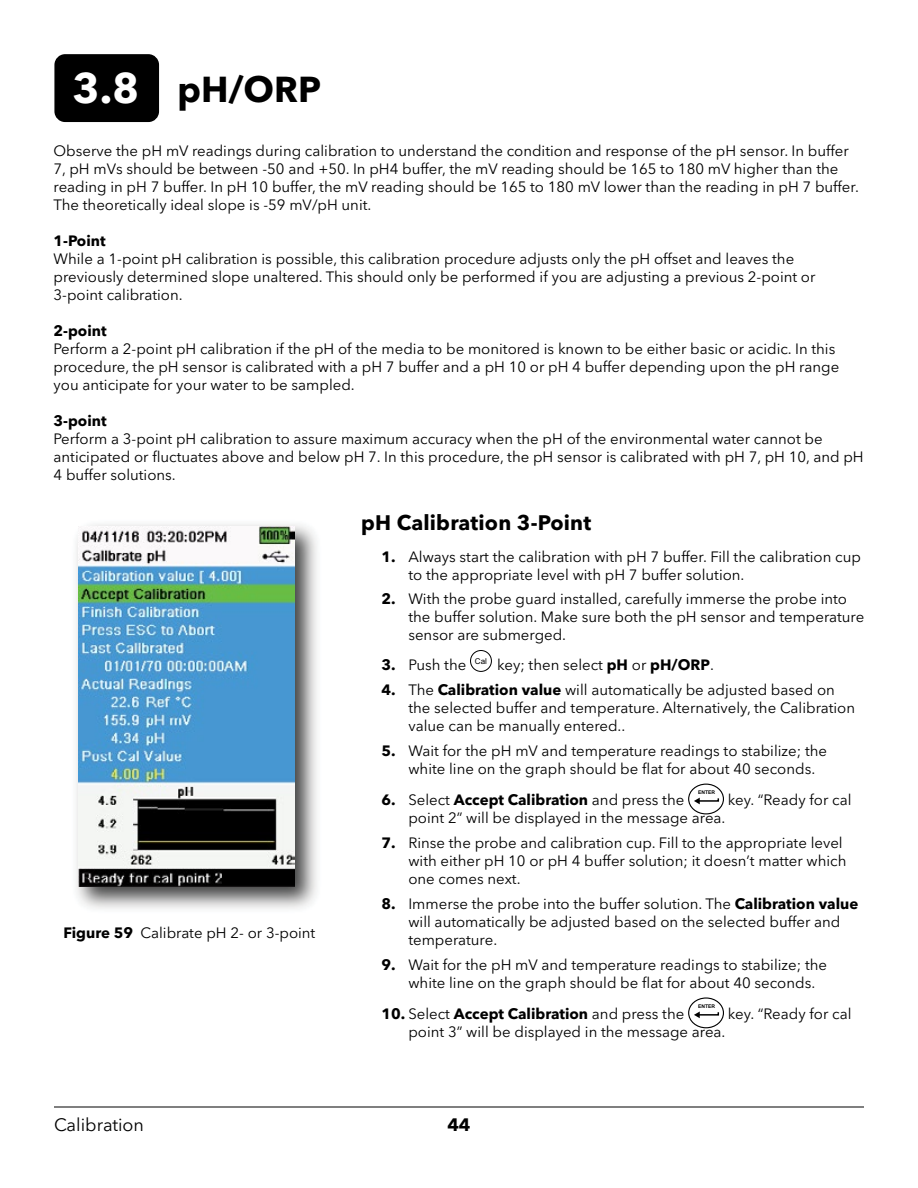
<style>
.page{position:relative;width:918px;height:1188px;background:#fff}
.page>*{position:absolute;margin:0;border:0;box-sizing:border-box;transform-origin:0 0}
.t1{font:700 36px "Avenir Next LT Pro";color:#000}
.t2{font:700 21px "Avenir Next LT Pro";letter-spacing:.01em;color:#000}
.t3{font:18px "Avenir Next LT Pro";letter-spacing:-.005em;color:#000}
.t4{font:700 18px "Avenir Next LT Pro";color:#000}
.t5{font:15px/18px "Avenir Next LT Pro";color:#000}
.t6{font:700 15px "Avenir Next LT Pro";color:#000}
.t7{font:700 5.1px "Arial";color:#000}
.s1{font-size:42px;color:#fff}
.s2{font-weight:700}
.s3{font-weight:400}
</style>
<div class="page">
<hr style="left:54px;top:1107px;width:810px;height:1px;background:#000">
<div style="left:470px;top:650px;width:22px;height:22px;border:1px solid #000;border-radius:50%"></div>
<svg style="left:694px;top:797px;width:26px;height:7px"></svg>
<div style="left:688px;top:784px;width:36px;height:30px;border:1px solid #000;border-radius:50%"></div>
<svg style="left:694px;top:1011px;width:26px;height:7px"></svg>
<div style="left:688px;top:997px;width:36px;height:31px;border:1px solid #000;border-radius:50%"></div>
<img style="left:76px;top:524px;width:241px;height:385px">
<img style="left:78px;top:526px;width:216px;height:360px">
<div style="left:55px;top:55px;width:103px;height:66px;background:#000;border-radius:10px"></div>
<div style="left:54px;top:54px;width:105px;height:68px;border:2px solid #000;border-radius:10px"></div>
<h1 class="t1" style="left:73px;top:67px;width:250px"><span class="s1">3.8</span> pH/ORP</h1>
<p class="t5" style="left:54px;top:142px;width:807px">Observe the pH mV readings during calibration to understand the condition and response of the pH sensor. In buffer 7, pH mVs should be between -50 and +50. In pH4 buffer, the mV reading should be 165 to 180 mV higher than the reading in pH 7 buffer. In pH 10 buffer, the mV reading should be 165 to 180 mV lower than the reading in pH 7 buffer.<br>The theoretically ideal slope is -59 mV/pH unit.</p>
<p class="t6" style="left:54px;top:232px;width:54px">1-Point</p>
<p class="t5" style="left:54px;top:250px;width:764px">While a 1-point pH calibration is possible, this calibration procedure adjusts only the pH offset and leaves the previously determined slope unaltered. This should only be performed if you are adjusting a previous 2-point or<br>3-point calibration.</p>
<p class="t6" style="left:54px;top:322px;width:55px">2-point</p>
<p class="t5" style="left:54px;top:340px;width:787px">Perform a 2-point pH calibration if the pH of the media to be monitored is known to be either basic or acidic. In this procedure, the pH sensor is calibrated with a pH 7 buffer and a pH 10 or pH 4 buffer depending upon the pH range you anticipate for your water to be sampled.</p>
<p class="t6" style="left:54px;top:412px;width:55px">3-point</p>
<p class="t5" style="left:54px;top:430px;width:812px">Perform a 3-point pH calibration to assure maximum accuracy when the pH of the environmental water cannot be anticipated or fluctuates above and below pH 7. In this procedure, the pH sensor is calibrated with pH 7, pH 10, and pH<br>4 buffer solutions.</p>
<p class="t5" style="left:63px;top:923px;width:253px"><span class="s2">Figure 59</span> Calibrate pH 2- or 3-point</p>
<h2 class="t2" style="left:361px;top:510px;width:232px">pH Calibration 3-Point</h2>
<p class="t5" style="left:408px;top:547px;width:454px;text-indent:-27px"><span class="s2">1.</span> Always start the calibration with pH 7 buffer. Fill the calibration cup to the appropriate level with pH 7 buffer solution.</p>
<p class="t5" style="left:408px;top:590px;width:457px;text-indent:-27px"><span class="s2">2.</span> With the probe guard installed, carefully immerse the probe into the buffer solution. Make sure both the pH sensor and temperature sensor are submerged.</p>
<p class="t5" style="left:381px;top:656px;width:334px"><span class="s2">3.</span> Push the <sup>Cal</sup> key; then select <span class="s2">pH</span> or <span class="s2">pH/ORP</span>.</p>
<p class="t5" style="left:408px;top:681px;width:448px;text-indent:-27px"><span class="s2">4.</span> The <span class="s2">Calibration value</span> will automatically be adjusted based on the selected buffer and temperature. Alternatively, the Calibration value can be manually entered..</p>
<p class="t5" style="left:408px;top:742px;width:420px;text-indent:-27px"><span class="s2">5.</span> Wait for the pH mV and temperature readings to stabilize; the white line on the graph should be flat for about 40 seconds.</p>
<p class="t6" style="left:381px;top:791px;width:304px">6. <span class="s3">Select</span> Accept Calibration <span class="s3">and press the</span></p>
<p class="t7" style="left:698px;top:789px;width:19px">ENTER</p>
<p class="t5" style="left:728px;top:791px;width:125px">key. “Ready for cal</p>
<p class="t5" style="left:408px;top:809px;width:319px">point 2” will be displayed in the message area.</p>
<p class="t5" style="left:408px;top:834px;width:440px;text-indent:-27px"><span class="s2">7.</span> Rinse the probe and calibration cup. Fill to the appropriate level with either pH 10 or pH 4 buffer solution; it doesn’t matter which one comes next.</p>
<p class="t5" style="left:408px;top:895px;width:451px;text-indent:-27px"><span class="s2">8.</span> Immerse the probe into the buffer solution. The <span class="s2">Calibration value </span>will automatically be adjusted based on the selected buffer and temperature.</p>
<p class="t5" style="left:408px;top:956px;width:420px;text-indent:-27px"><span class="s2">9.</span> Wait for the pH mV and temperature readings to stabilize; the white line on the graph should be flat for about 40 seconds.</p>
<p class="t6" style="left:381px;top:1005px;width:304px">10. <span class="s3">Select</span> Accept Calibration <span class="s3">and press the</span></p>
<p class="t7" style="left:698px;top:1003px;width:19px">ENTER</p>
<p class="t5" style="left:728px;top:1005px;width:125px">key. “Ready for cal</p>
<p class="t5" style="left:408px;top:1023px;width:319px">point 3” will be displayed in the message area.</p>
<p class="t3" style="left:54px;top:1114px;width:92px">Calibration</p>
<p class="t4" style="left:447px;top:1114px;width:25px">44</p>
</div>
